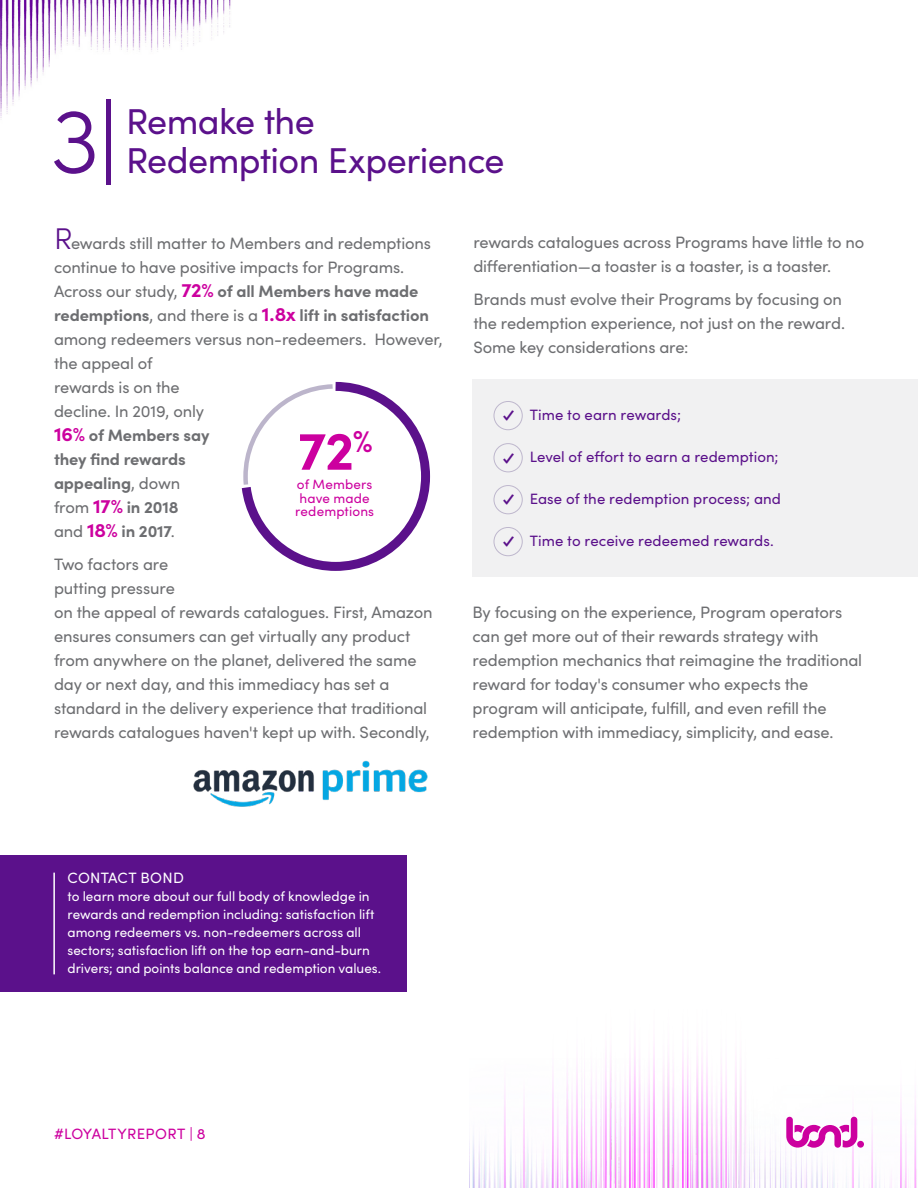
<style>
.page{position:relative;width:918px;height:1188px;background:#fff}
.page>*{position:absolute;margin:0;border:0;box-sizing:border-box;transform-origin:0 0}
.Chapter_Title{font:300 92.55px "Sofia Pro";color:#5b118b}
.t1{font:700 54px "Sofia Pro";color:#cc009f}
.Chapter_Title-2{font:36px/39px "Sofia Pro";letter-spacing:-.015em;color:#5b118b}
.t2{font:700 18px "Sofia Pro";color:#5b118b;scale:1.16 1}
.Text_11{font:16.5px/24px "Sofia Pro";letter-spacing:-.01em;color:#6d6e71}
.Text_11_First{font:16.5px/24px "Sofia Pro";letter-spacing:-.01em;color:#6d6e71}
.t3{font:15px "Sofia Pro";letter-spacing:.005em;color:#5b118b}
.t4{font:15px "Sofia Pro";letter-spacing:.025em;color:#cc009f}
.Text_9_-_Tag{font:15px "Sofia Pro";letter-spacing:.015em;color:#fff}
.Text_9_-_Tag-2{font:13.5px/18px "Sofia Pro";color:#fff}
.t5{font:13.5px/13.5px "Sofia Pro";letter-spacing:.01em;color:#cc009f;text-align:center}
.s1{font-weight:300;font-size:30px;color:#5b118b}
.s2{font-weight:700;font-size:19.5px;color:#cc009f}
.s3{font-weight:700}
</style>
<div class="page">
<img style="left:0;top:0;width:231px;height:118px">
<img style="left:469px;top:1052px;width:142px;height:136px">
<img style="left:611px;top:1040px;width:306px;height:148px">
<svg style="left:786px;top:1117px;width:71px;height:31px"></svg>
<div style="left:857px;top:1141px;width:7px;height:7px;background:#cc009f;border-radius:50%"></div>
<div style="left:0;top:855px;width:406px;height:136px;background:#5b118b"></div>
<hr style="left:53px;top:873px;width:2px;height:101px;background:#fff">
<svg style="left:241px;top:381px;width:190px;height:190px"></svg>
<img style="left:193px;top:760px;width:235px;height:47px">
<div style="left:472px;top:379px;width:446px;height:198px;background:#f1f1f2"></div>
<div style="left:493px;top:401px;width:30px;height:29px;border:1px solid #beb7cd;border-radius:50%"></div>
<div style="left:493px;top:485px;width:30px;height:29px;border:1px solid #beb7cd;border-radius:50%"></div>
<div style="left:493px;top:527px;width:30px;height:29px;border:1px solid #beb7cd;border-radius:50%"></div>
<div style="left:493px;top:443px;width:30px;height:29px;border:1px solid #beb7cd;border-radius:50%"></div>
<p class="Chapter_Title" style="left:51px;top:74px;width:70px">3|</p>
<p class="Chapter_Title-2" style="left:126px;top:100px;width:380px">Remake the<br>Redemption Experience</p>
<p class="Text_11_First" style="left:54px;top:230px;width:390px"><span class="s1">R</span>ewards still matter to Members and redemptions continue to have positive impacts for Programs.<br>Across our study, <span class="s2">72%</span> <span class="s3">of all Members have made redemptions</span>, and there is a <span class="s2">1.8x</span> <span class="s3">lift in satisfaction </span>among redeemers versus non-redeemers. However, the appeal of<br>rewards is on the<br>decline. In 2019, only<br><span class="s2">16%</span> <span class="s3">of Members say<br>they find rewards<br>appealing</span>, down<br>from <span class="s2">17%</span> <span class="s3">in 2018<br></span>and <span class="s2">18%</span> <span class="s3">in 2017</span>.</p>
<p class="Text_11" style="left:54px;top:551px;width:380px">Two factors are<br>putting pressure<br>on the appeal of rewards catalogues. First, Amazon ensures consumers can get virtually any product from anywhere on the planet, delivered the same day or next day, and this immediacy has set a standard in the delivery experience that traditional rewards catalogues haven't kept up with. Secondly,</p>
<p class="t1" style="left:296px;top:409px;width:78px">72<sup>%</sup></p>
<p class="t5" style="left:295px;top:477px;width:80px">of Members have made redemptions</p>
<p class="Text_11" style="left:473px;top:229px;width:392px">rewards catalogues across Programs have little to no differentiation—a toaster is a toaster, is a toaster.</p>
<p class="Text_11" style="left:473px;top:286px;width:373px">Brands must evolve their Programs by focusing on the redemption experience, not just on the reward.<br>Some key considerations are:</p>
<p class="t2" style="left:500px;top:403px;width:12px">✓</p>
<p class="t2" style="left:500px;top:445px;width:12px">✓</p>
<p class="t2" style="left:500px;top:487px;width:12px">✓</p>
<p class="t2" style="left:500px;top:529px;width:12px">✓</p>
<p class="t3" style="left:530px;top:403px;width:153px">Time to earn rewards;</p>
<p class="t3" style="left:530px;top:445px;width:250px">Level of effort to earn a redemption;</p>
<p class="t3" style="left:530px;top:487px;width:253px">Ease of the redemption process; and</p>
<p class="t3" style="left:530px;top:529px;width:246px">Time to receive redeemed rewards.</p>
<p class="Text_11" style="left:472px;top:599px;width:391px">By focusing on the experience, Program operators can get more out of their rewards strategy with redemption mechanics that reimagine the traditional reward for today's consumer who expects the program will anticipate, fulfill, and even refill the redemption with immediacy, simplicity, and ease.</p>
<p class="Text_9_-_Tag" style="left:68px;top:867px;width:118px">CONTACT BOND</p>
<p class="Text_9_-_Tag-2" style="left:68px;top:887px;width:315px">to learn more about our full body of knowledge in rewards and redemption including: satisfaction lift among redeemers vs. non-redeemers across all sectors; satisfaction lift on the top earn-and-burn drivers; and points balance and redemption values.</p>
<p class="t4" style="left:54px;top:1123px;width:153px">#LOYALTYREPORT | 8</p>
</div>
